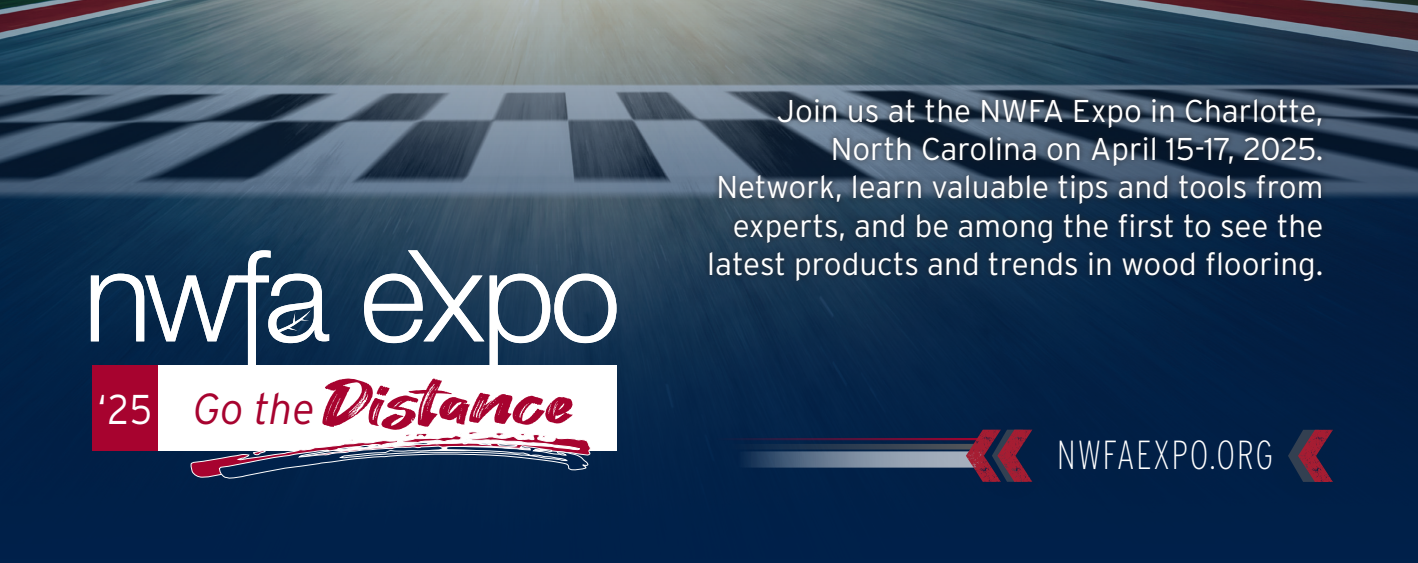
<style>
.page{position:relative;width:1418px;height:563px;background:#fff}
.page>*{position:absolute;margin:0;border:0;box-sizing:border-box;transform-origin:0 0}
.t1{font:63.9px "Hey August";letter-spacing:-.01em;color:#a7032f;scale:1.45 1}
.t2{font:200 condensed 40.5px "Interstate";letter-spacing:.05em;color:#fff;scale:.95 1}
.t3{font:300 31.5px/38.2px "Interstate";color:#fff;text-align:right}
.s1{font-family:"Interstate";font-weight:300;font-size:41.62px;color:#fff}
.s2{font-family:"Interstate";font-weight:300;font-style:italic;font-size:43.43px}
</style>
<div class="page">
<img style="left:1px;top:0;width:1417px;height:562px">
<div style="left:704px;top:93px;width:623px;height:194px;background:#231f20;opacity:.75"></div>
<svg style="left:91px;top:250px;width:238px;height:115px"></svg>
<svg style="left:364px;top:250px;width:252px;height:115px"></svg>
<div style="left:157px;top:365px;width:459px;height:86px;background:#fff"></div>
<div style="left:93px;top:365px;width:65px;height:86px;background:#a7032f"></div>
<svg style="left:190px;top:431px;width:401px;height:48px"></svg>
<svg style="left:731px;top:443px;width:230px;height:6px"></svg>
<hr style="left:716px;top:438px;width:265px;height:2px;background:#a7032f">
<svg style="left:737px;top:451px;width:224px;height:16px;background:#697c93"></svg>
<div style="left:1257px;top:395px;width:93px;height:117px;background:#011f46"></div>
<svg style="left:1288px;top:429px;width:44px;height:53px"></svg>
<div style="left:961px;top:395px;width:93px;height:117px;background:#012046"></div>
<svg style="left:966px;top:429px;width:66px;height:52px"></svg>
<h1 class="t1" style="left:98px;top:369px;width:331px"><span class="s1">‘25</span> <span class="s2">Go the</span> Distance</h1>
<p class="t3" style="left:707px;top:91px;width:617px">Join us at the NWFA Expo in Charlotte, North Carolina on April 15-17, 2025.<br>Network, learn valuable tips and tools from experts, and be among the first to see the latest products and trends in wood flooring.</p>
<p class="t2" style="left:1057px;top:430px;width:229px">NWFAEXPO.ORG</p>
</div>
